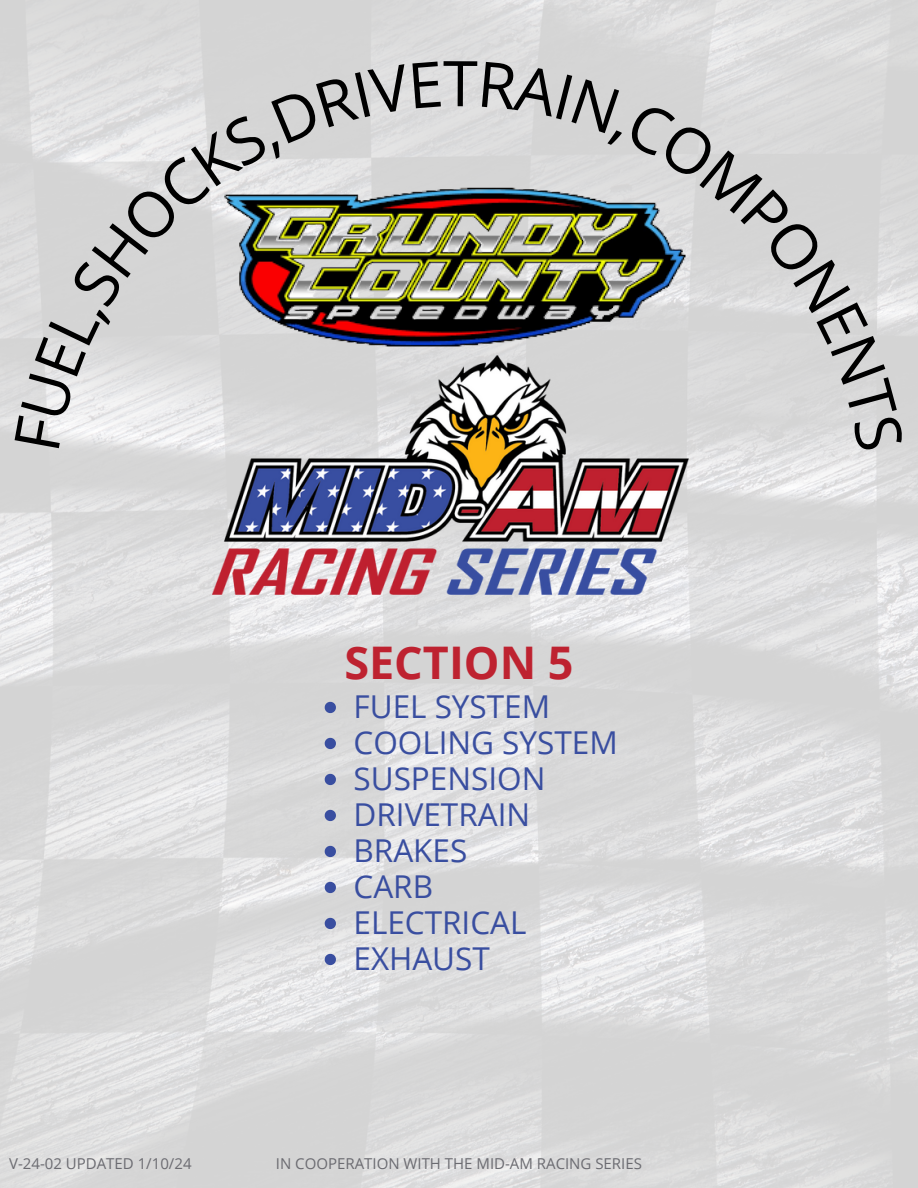
<style>
.page{position:relative;width:918px;height:1188px;background:#fff}
.page>*{position:absolute;margin:0;border:0;box-sizing:border-box;transform-origin:0 0}
.t1{font:63px "Open Sans";color:#000}
.t2{font:700 45px "Open Sans";color:#be2230}
.t3{font:31.5px "Open Sans";color:#394ea0}
.t4{font:15px "Open Sans";color:#6b6b71}
</style>
<div class="page">
<img style="left:0;top:0;width:918px;height:1188px">
<svg style="left:325px;top:702px;width:11px;height:11px"></svg>
<svg style="left:325px;top:738px;width:11px;height:11px"></svg>
<svg style="left:325px;top:774px;width:11px;height:11px"></svg>
<svg style="left:325px;top:810px;width:11px;height:11px"></svg>
<svg style="left:325px;top:846px;width:11px;height:11px"></svg>
<svg style="left:325px;top:882px;width:11px;height:11px"></svg>
<svg style="left:325px;top:918px;width:11px;height:11px"></svg>
<svg style="left:325px;top:954px;width:11px;height:11px"></svg>
<img style="left:213px;top:356px;width:476px;height:238px">
<img style="left:441px;top:167px;width:41px;height:189px">
<svg style="left:14px;top:61px;width:427px;height:387px;background:#c9c7c4"></svg>
<svg style="left:482px;top:61px;width:422px;height:390px;background:#c3c3c0"></svg>
<p class="t1" style="left:443px;top:39px;width:37px">T</p>
<p class="t2" style="left:344px;top:631px;width:231px">SECTION 5</p>
<p class="t3" style="left:353px;top:684px;width:198px">FUEL SYSTEM</p>
<p class="t3" style="left:353px;top:720px;width:266px">COOLING SYSTEM</p>
<p class="t3" style="left:353px;top:756px;width:193px">SUSPENSION</p>
<p class="t3" style="left:353px;top:792px;width:178px">DRIVETRAIN</p>
<p class="t3" style="left:353px;top:828px;width:115px">BRAKES</p>
<p class="t3" style="left:353px;top:864px;width:81px">CARB</p>
<p class="t3" style="left:353px;top:900px;width:174px">ELECTRICAL</p>
<p class="t3" style="left:353px;top:936px;width:138px">EXHAUST</p>
<p class="t4" style="left:9px;top:1153px;width:184px">V-24-02 UPDATED 1/10/24</p>
<p class="t4" style="left:276px;top:1153px;width:368px">IN COOPERATION WITH THE MID-AM RACING SERIES</p>
</div>
